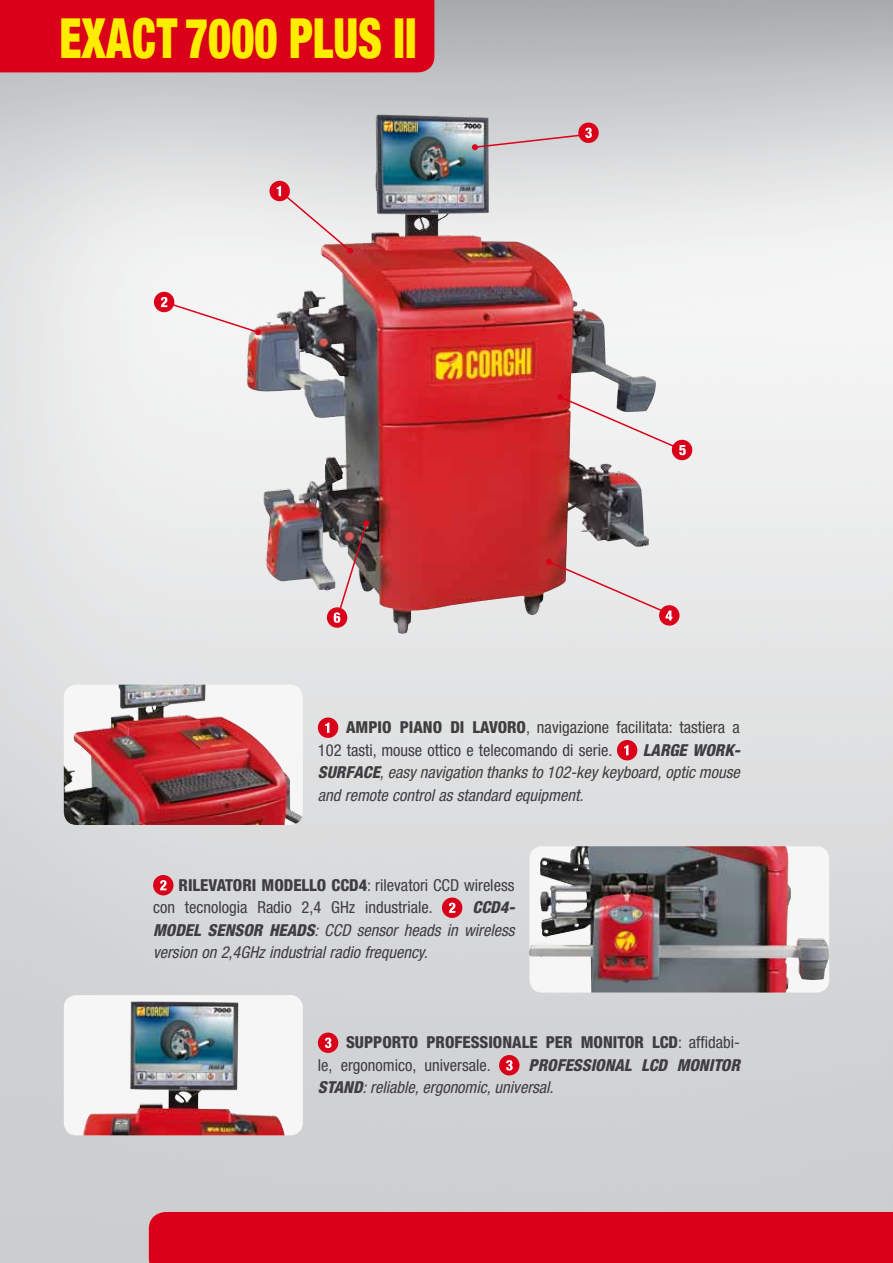
<style>
.page{position:relative;width:893px;height:1263px;background:#fff}
.page>*{position:absolute;margin:0;border:0;box-sizing:border-box;transform-origin:0 0}
.t1{font:900 condensed 55.5px "Helvetica Neue LT Std";color:#ffed00;scale:.8 1}
.t2{font:italic condensed 16.5px/22.5px "Helvetica Neue LT Std";color:#3e3d40}
.t3{font:condensed 16.5px/22.5px "Helvetica Neue LT Std";color:#3e3d40}
.t4{font:800 condensed 16.5px "Helvetica Neue LT Std";color:#3e3d40}
.t5{font:italic 800 condensed 16.5px "Helvetica Neue LT Std";color:#3e3d40}
.s1{font-weight:800}
</style>
<div class="page">
<img style="left:0;top:0;width:893px;height:1263px">
<div style="left:149px;top:1212px;width:744px;height:51px;background:#da001a"></div>
<div style="left:0;top:0;width:434px;height:72px;background:#da001a"></div>
<img style="left:246px;top:139px;width:159px;height:469px">
<div style="left:318px;top:717px;width:20px;height:21px;background:#da001a;border-radius:50%"></div>
<svg style="left:325px;top:723px;width:4px;height:10px"></svg>
<div style="left:617px;top:740px;width:20px;height:20px;background:#da001a;border-radius:50%"></div>
<svg style="left:624px;top:745px;width:4px;height:10px"></svg>
<div style="left:153px;top:875px;width:20px;height:20px;background:#da001a;border-radius:50%"></div>
<svg style="left:160px;top:880px;width:7px;height:10px"></svg>
<div style="left:442px;top:897px;width:20px;height:21px;background:#da001a;border-radius:50%"></div>
<svg style="left:449px;top:903px;width:6px;height:10px"></svg>
<div style="left:318px;top:1032px;width:20px;height:21px;background:#da001a;border-radius:50%"></div>
<svg style="left:325px;top:1038px;width:6px;height:10px"></svg>
<div style="left:499px;top:1055px;width:20px;height:20px;background:#da001a;border-radius:50%"></div>
<svg style="left:506px;top:1060px;width:7px;height:10px"></svg>
<div style="left:269px;top:181px;width:21px;height:20px;background:#da001a;border-radius:50%"></div>
<svg style="left:277px;top:186px;width:76px;height:68px"></svg>
<div style="left:578px;top:123px;width:21px;height:20px;background:#da001a;border-radius:50%"></div>
<svg style="left:472px;top:128px;width:120px;height:22px;background:#cfb7bb"></svg>
<div style="left:154px;top:292px;width:20px;height:20px;background:#da001a;border-radius:50%"></div>
<svg style="left:161px;top:297px;width:100px;height:38px"></svg>
<div style="left:659px;top:605px;width:20px;height:21px;background:#da001a;border-radius:50%"></div>
<div style="left:327px;top:607px;width:20px;height:21px;background:#da001a;border-radius:50%"></div>
<svg style="left:334px;top:520px;width:35px;height:103px;background:#ad989a"></svg>
<div style="left:672px;top:440px;width:20px;height:20px;background:#da001a;border-radius:50%"></div>
<svg style="left:546px;top:559px;width:126px;height:61px;background:#e2d1d3"></svg>
<svg style="left:557px;top:394px;width:129px;height:61px"></svg>
<img style="left:64px;top:685px;width:238px;height:140px">
<img style="left:529px;top:846px;width:300px;height:146px">
<div style="left:64px;top:995px;width:239px;height:140px;background:#f6f6f6;border-radius:13px"></div>
<img style="left:83px;top:1001px;width:202px;height:134px">
<h1 class="t1" style="left:60px;top:5px;width:448px">EXACT 7000 PLUS II</h1>
<p class="t4" style="left:346px;top:717px;width:31px">AMPIO</p>
<p class="t4" style="left:400px;top:717px;width:10px">PIANO</p>
<p class="t4" style="left:450px;top:717px;width:32px">DI LAVORO</p>
<p class="t3" style="left:318px;top:716px;width:423px;text-indent:208px">, navigazione facilitata: tastiera a<br>102 tasti, mouse ottico e telecomando di serie.</p>
<p class="t5" style="left:643px;top:740px;width:11px">LARGE</p>
<p class="t5" style="left:692px;top:740px;width:50px">WORK-</p>
<p class="t5" style="left:318px;top:762px;width:11px">SURFACE</p>
<p class="t2" style="left:318px;top:762px;width:423px;text-indent:62px">, easy navigation thanks to 102-key keyboard, optic mouse and remote control as standard equipment.</p>
<p class="t3" style="left:153px;top:874px;width:363px;text-indent:178px"><span class="s1">CCD4</span>: rilevatori CCD wireless con tecnologia Radio 2,4 GHz industriale.</p>
<p class="t4" style="left:179px;top:875px;width:9px">RILEVATORI</p>
<p class="t4" style="left:262px;top:875px;width:41px">MODELLO</p>
<p class="t5" style="left:473px;top:897px;width:43px">CCD4-</p>
<p class="t5" style="left:153px;top:920px;width:65px">MODEL SENS</p>
<p class="t2" style="left:153px;top:919px;width:363px;text-indent:90px"><span class="s1">OR HEA DS</span>: CCD sensor heads in wireless version on 2,4GHz industrial radio frequency.</p>
<p class="t4" style="left:346px;top:1032px;width:10px">SUPPORTO</p>
<p class="t4" style="left:426px;top:1032px;width:10px">PROFESSIONALE</p>
<p class="t4" style="left:546px;top:1032px;width:10px">PER</p>
<p class="t4" style="left:581px;top:1032px;width:23px">MONITOR</p>
<p class="t3" style="left:652px;top:1031px;width:89px"><span class="s1">LCD</span>: affidabi-</p>
<p class="t3" style="left:318px;top:1054px;width:175px">le, ergonomico, universale.</p>
<p class="t5" style="left:529px;top:1055px;width:37px">PROFESSI</p>
<p class="t5" style="left:595px;top:1055px;width:20px">ONAL</p>
<p class="t5" style="left:641px;top:1055px;width:100px">LCD MONITOR</p>
<p class="t5" style="left:318px;top:1077px;width:11px">STAN</p>
<p class="t2" style="left:353px;top:1077px;width:202px"><span class="s1">D</span>: reliable, ergonomic, universal.</p>
</div>
